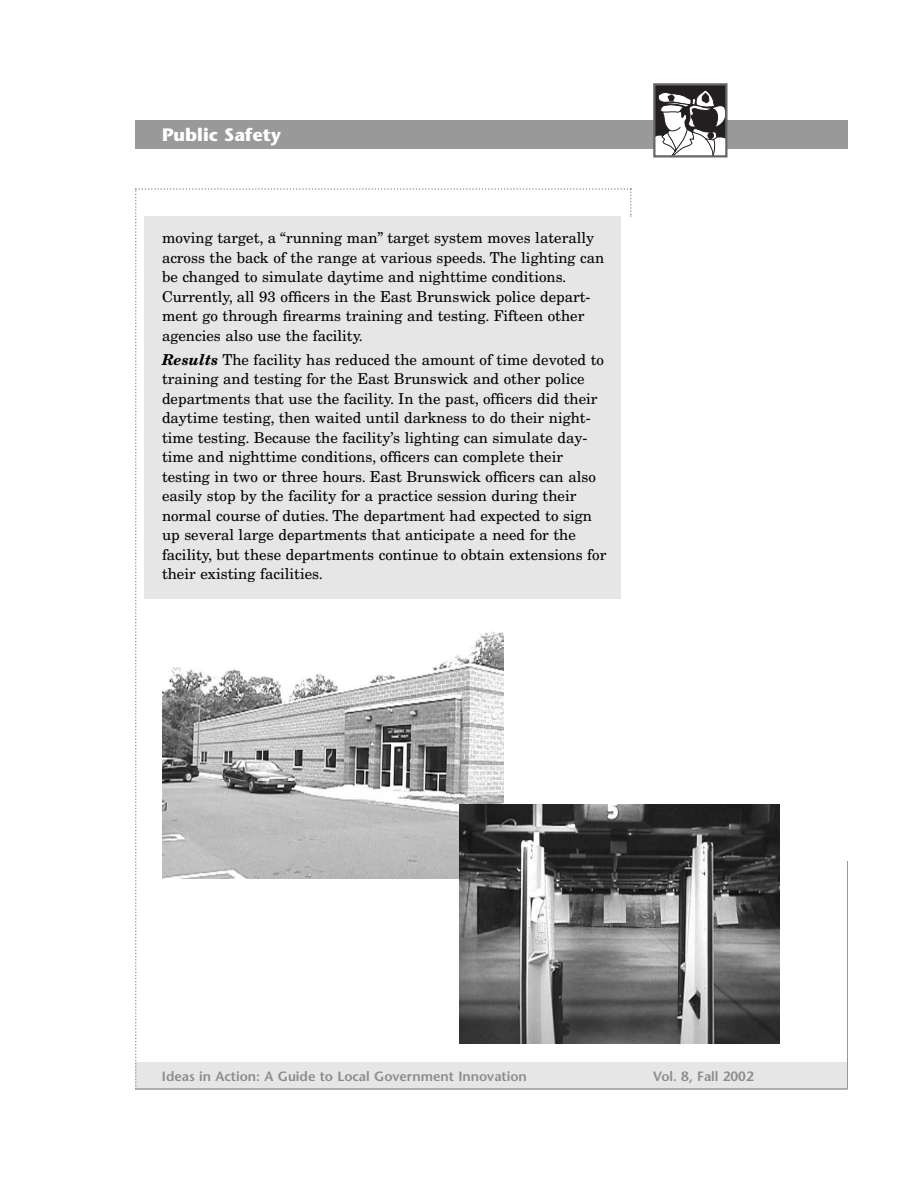
<style>
.page{position:relative;width:918px;height:1188px;background:#fff}
.page>*{position:absolute;margin:0;border:0;box-sizing:border-box;transform-origin:0 0}
.t1{font:700 18px "Stone Sans";color:#fff}
.t2{font:15px/19.5px "New Century Schlbk";color:#000}
.t3{font:600 13.5px "Stone Sans";color:#8c8c8c}
.s1{font-weight:700;font-style:italic}
</style>
<div class="page">
<div style="left:135px;top:1062px;width:713px;height:27px;background:#e6e6e6"></div>
<div style="left:135px;top:121px;width:713px;height:28px;background:#999"></div>
<svg style="left:650px;top:86px;width:75px;height:69px"></svg>
<div style="left:653px;top:83px;width:75px;height:75px;border:2px solid #666"></div>
<svg style="left:135px;top:188px;width:497px;height:899px"></svg>
<hr style="left:847px;top:861px;width:1px;height:228px;background:#999">
<hr style="left:135px;top:1088px;width:713px;height:2px;background:#999">
<div style="left:144px;top:216px;width:477px;height:382px;background:#e6e6e6"></div>
<img style="left:162px;top:624px;width:342px;height:255px">
<img style="left:459px;top:804px;width:321px;height:240px">
<p class="t1" style="left:162px;top:127px;width:121px">Public Safety</p>
<p class="t2" style="left:162px;top:229px;width:444px">moving target, a “running man” target system moves laterally across the back of the range at various speeds. The lighting can be changed to simulate daytime and nighttime conditions.<br>Currently, all 93 officers in the East Brunswick police depart&shy;ment go through firearms training and testing. Fifteen other agencies also use the facility.</p>
<p class="t2" style="left:162px;top:351px;width:446px"><span class="s1">Results</span> The facility has reduced the amount of time devoted to training and testing for the East Brunswick and other police departments that use the facility. In the past, officers did their daytime testing, then waited until darkness to do their night&shy;time testing. Because the facility’s lighting can simulate day&shy;time and nighttime conditions, officers can complete their testing in two or three hours. East Brunswick officers can also easily stop by the facility for a practice session during their normal course of duties. The department had expected to sign up several large departments that anticipate a need for the facility, but these departments continue to obtain extensions for their existing facilities.</p>
<p class="t3" style="left:162px;top:1071px;width:366px">Ideas in Action: A Guide to Local Government Innovation</p>
<p class="t3" style="left:653px;top:1071px;width:102px">Vol. 8, Fall 2002</p>
</div>
